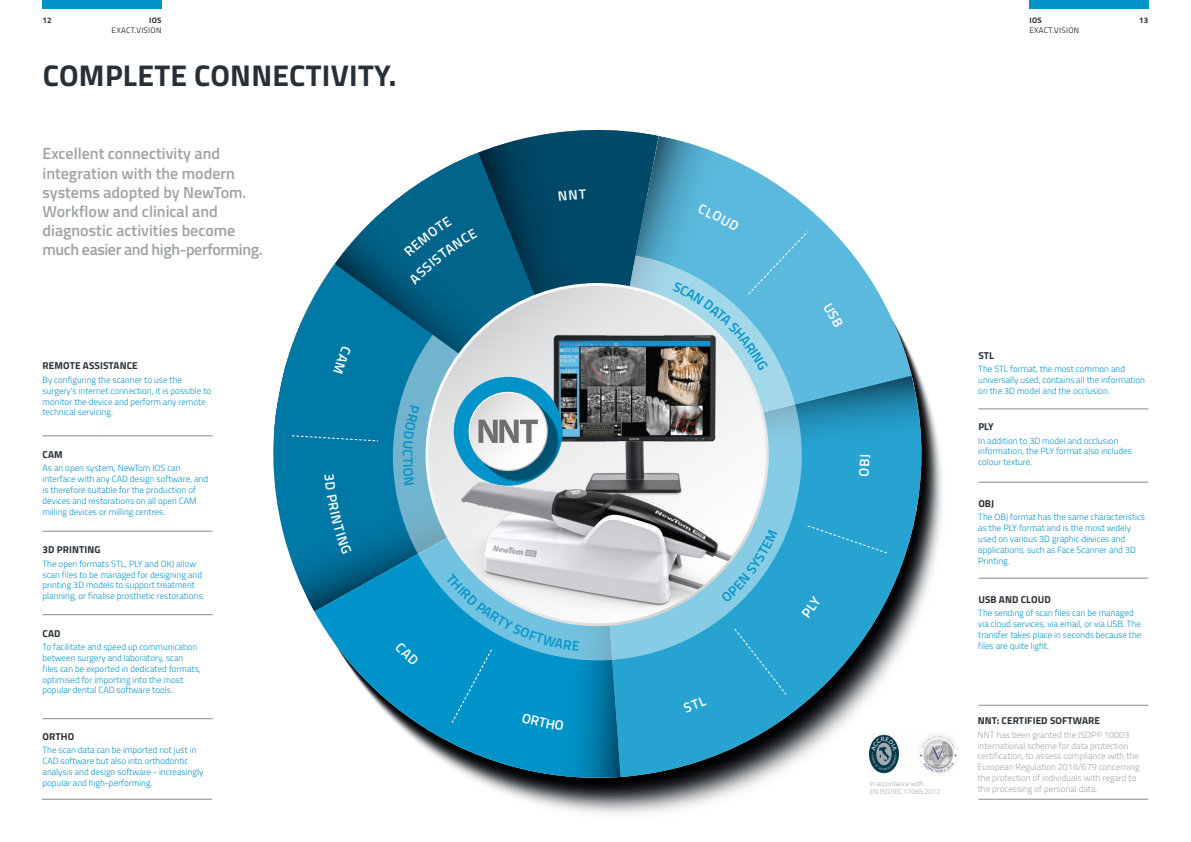
<style>
.page{position:relative;width:1191px;height:842px;background:#fff}
.page>*{position:absolute;margin:0;border:0;box-sizing:border-box;transform-origin:0 0}
._01_titolo{font:700 30px "Titillium";letter-spacing:.01em;color:#272f37}
._02_sottotitolo{font:600 16px/19.2px "Titillium";color:#9fa3a6}
._04_titolo_nota{font:700 10px "Titillium";letter-spacing:.01em;color:#272f37}
._05_corpo_testo_nota{font:300 9px/10.8px "Titillium";color:#0093c9}
._05_corpo_testo_nota-2{font:300 9px/10.8px "Titillium";color:#9fa3a6}
.t1{font:8px "Titillium";letter-spacing:.04em;color:#272f37}
.t2{font:700 8px "Titillium";letter-spacing:.04em;color:#272f37}
.t3{font:300 7px "Titillium";color:#9fa3a6}
</style>
<div class="page">
<div style="left:43px;top:0;width:119px;height:9px;background:#0093c9"></div>
<div style="left:1029px;top:0;width:119px;height:9px;background:#0093c9"></div>
<svg style="left:489px;top:786px;width:261px;height:17px"></svg>
<svg style="left:921px;top:378px;width:20px;height:227px"></svg>
<img style="left:921px;top:734px;width:36px;height:40px">
<hr style="left:43px;top:436px;width:170px;height:1px;background:#878c90">
<hr style="left:43px;top:531px;width:170px;height:1px;background:#878c90">
<hr style="left:43px;top:614px;width:170px;height:1px;background:#878c90">
<hr style="left:43px;top:718px;width:170px;height:1px;background:#878c90">
<hr style="left:42px;top:799px;width:170px;height:1px;background:#878c90">
<hr style="left:978px;top:409px;width:170px;height:1px;background:#878c90">
<hr style="left:978px;top:482px;width:170px;height:1px;background:#878c90">
<hr style="left:978px;top:578px;width:170px;height:1px;background:#878c90">
<hr style="left:978px;top:705px;width:170px;height:1px;background:#878c90">
<hr style="left:978px;top:799px;width:170px;height:1px;background:#878c90">
<svg style="left:278px;top:132px;width:643px;height:648px"></svg>
<p class="t2" style="left:43px;top:14px;width:11px">12</p>
<p class="t2" style="left:1029px;top:14px;width:14px">IOS</p>
<p class="t1" style="left:1029px;top:24px;width:51px">EXACT.VISION</p>
<p class="t2" style="left:149px;top:14px;width:14px">IOS</p>
<p class="t1" style="left:112px;top:24px;width:51px">EXACT.VISION</p>
<p class="_01_titolo" style="left:43px;top:52px;width:355px">COMPLETE CONNECTIVITY.</p>
<p class="_02_sottotitolo" style="left:43px;top:143px;width:221px">Excellent connectivity and integration with the modern systems adopted by NewTom.<br>Workflow and clinical and diagnostic activities become much easier and high-performing.</p>
<p class="t2" style="left:1139px;top:14px;width:11px">13</p>
<p class="_04_titolo_nota" style="left:43px;top:358px;width:97px">REMOTE ASSISTANCE</p>
<p class="_05_corpo_testo_nota" style="left:43px;top:374px;width:170px">By configuring the scanner to use the surgery’s internet connection, it is possible to monitor the device and perform any remote technical servicing.</p>
<p class="_04_titolo_nota" style="left:43px;top:447px;width:22px">CAM</p>
<p class="_05_corpo_testo_nota" style="left:43px;top:462px;width:167px">As an open system, NewTom IOS can interface with any CAD design software, and is therefore suitable for the production of devices and restorations on all open CAM milling devices or milling centres.</p>
<p class="_04_titolo_nota" style="left:43px;top:542px;width:60px">3D PRINTING</p>
<p class="_05_corpo_testo_nota" style="left:43px;top:558px;width:163px">The open formats STL, PLY and OKJ allow scan files to be managed for designing and printing 3D models to support treatment planning, or finalise prosthetic restorations.</p>
<p class="_04_titolo_nota" style="left:43px;top:625px;width:20px">CAD</p>
<p class="_05_corpo_testo_nota" style="left:43px;top:641px;width:160px">To facilitate and speed up communication between surgery and laboratory, scan files can be exported in dedicated formats, optimised for importing into the most popular dental CAD software tools.</p>
<p class="_04_titolo_nota" style="left:43px;top:729px;width:33px">ORTHO</p>
<p class="_05_corpo_testo_nota" style="left:43px;top:744px;width:162px">The scan data can be imported not just in CAD software but also into orthodontic analysis and design software - increasingly popular and high-performing.</p>
<p class="t3" style="left:870px;top:778px;width:56px">in accordance with</p>
<p class="t3" style="left:870px;top:786px;width:72px">EN ISO/IEC 17065:2012</p>
<p class="_04_titolo_nota" style="left:978px;top:348px;width:17px">STL</p>
<p class="_05_corpo_testo_nota" style="left:978px;top:363px;width:168px">The STL format, the most common and universally used, contains all the information on the 3D model and the occlusion.</p>
<p class="_04_titolo_nota" style="left:978px;top:419px;width:17px">PLY</p>
<p class="_05_corpo_testo_nota" style="left:978px;top:435px;width:155px">In addition to 3D model and occlusion information, the PLY format also includes colour texture.</p>
<p class="_04_titolo_nota" style="left:978px;top:496px;width:17px">OBJ</p>
<p class="_05_corpo_testo_nota" style="left:978px;top:511px;width:168px">The OBJ format has the same characteristics as the PLY format and is the most widely used on various 3D graphic devices and applications, such as Face Scanner and 3D Printing.</p>
<p class="_04_titolo_nota" style="left:978px;top:591px;width:74px">USB AND CLOUD</p>
<p class="_05_corpo_testo_nota" style="left:978px;top:607px;width:165px">The sending of scan files can be managed via cloud services, via email, or via USB. The transfer takes place in seconds because the files are quite light.</p>
<p class="_04_titolo_nota" style="left:977px;top:713px;width:124px">NNT: CERTIFIED SOFTWARE</p>
<p class="_05_corpo_testo_nota-2" style="left:977px;top:729px;width:163px">NNT has been granted the ISDP© 10003 international scheme for data protection certification, to assess compliance with the European Regulation 2016/679 concerning the protection of individuals with regard to the processing of personal data.</p>
</div>
